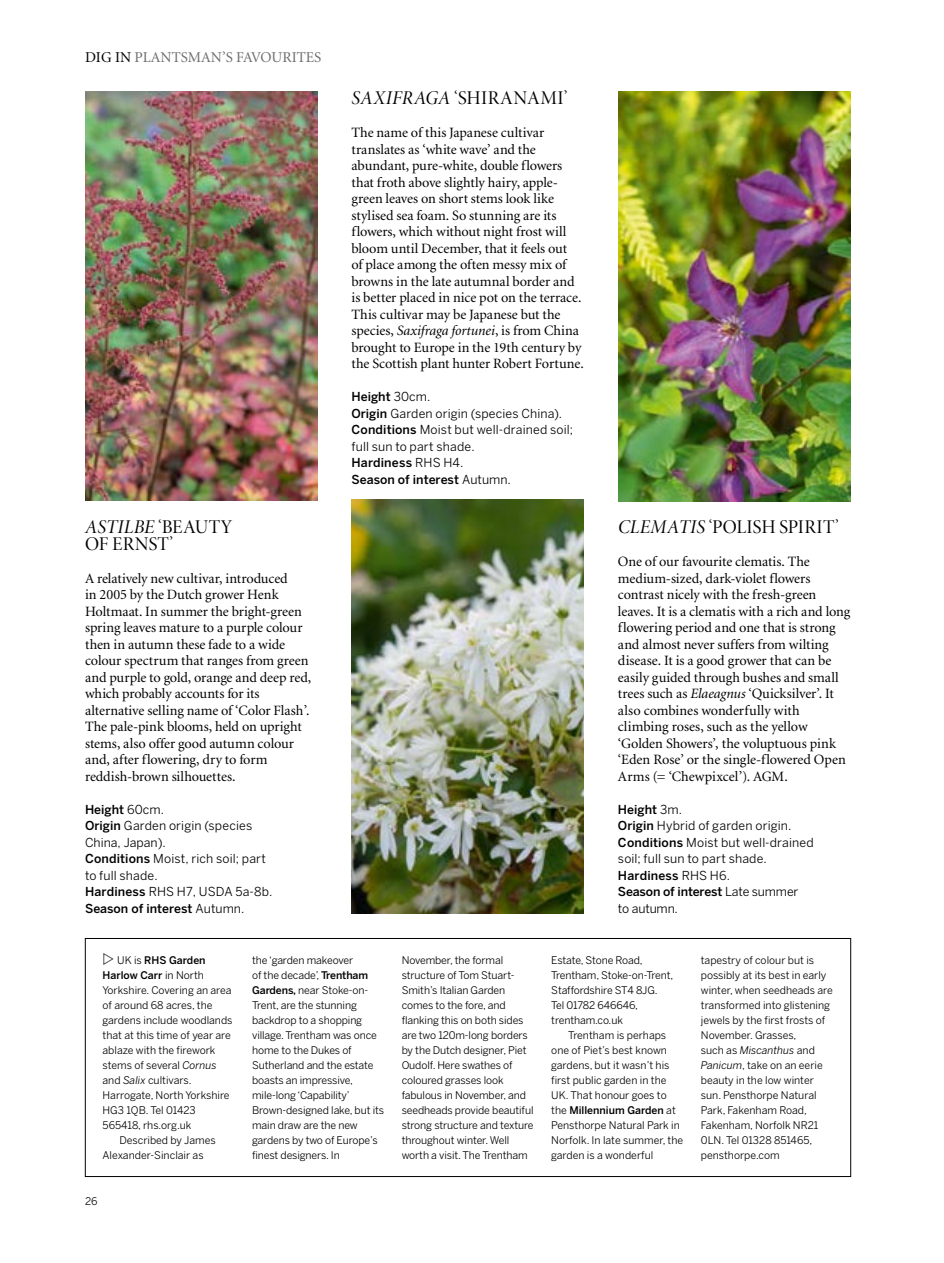
<style>
.page{position:relative;width:944px;height:1263px;background:#fff}
.page>*{position:absolute;margin:0;border:0;box-sizing:border-box;transform-origin:0 0}
.t1{font:19.5px "Minion Pro Disp";letter-spacing:.01em;color:#000}
.t2{font:19.5px "Minion Pro It Disp";letter-spacing:.005em;color:#000}
.t3{font:15px "Minion LT";color:#6e6e6e}
.t4{font:14.25px/16.5px "Minion LT";letter-spacing:-.005em;color:#000}
.t5{font:12.3px/16.5px "Benton Sans";letter-spacing:.01em;color:#000}
.t6{font:10.5px/15px "Benton Sans";letter-spacing:-.01em;color:#000}
.t7{font:500 10.5px "Benton Sans";color:#000}
.s1{color:#000}
.s2{font-family:"Minion Pro Disp"}
.s3{font-weight:500}
.s4{font-family:"Minion Pro It Disp"}
.s5{font-style:italic}
.s6{font-weight:400}
</style>
<div class="page">
<img style="left:618px;top:91px;width:232px;height:410px">
<img style="left:85px;top:91px;width:232px;height:409px">
<img style="left:351px;top:500px;width:233px;height:413px">
<div style="left:85px;top:938px;width:766px;height:239px;border:1px solid #000"></div>
<svg style="left:103px;top:953px;width:10px;height:12px"></svg>
<h2 class="t3" style="left:85px;top:50px;width:238px"><span class="s1">DIG IN</span> PLANTSMAN’S FAVOURITES</h2>
<h1 class="t2" style="left:85px;top:515px;width:149px">ASTILBE <span class="s2">‘BEAUTY</span></h1>
<h1 class="t1" style="left:85px;top:531px;width:90px">OF ERNST’</h1>
<p class="t4" style="left:85px;top:570px;width:228px">A relatively new cultivar, introduced<br>in 2005 by the Dutch grower Henk Holtmaat. In summer the bright-green spring leaves mature to a purple colour then in autumn these fade to a wide colour spectrum that ranges from green and purple to gold, orange and deep red, which probably accounts for its alternative selling name of ‘Color Flash’.<br>The pale-pink blooms, held on upright stems, also offer good autumn colour and, after flowering, dry to form reddish-brown silhouettes.</p>
<p class="t5" style="left:85px;top:801px;width:189px"><span class="s3">Height</span> 60cm.<br><span class="s3">Origin</span> Garden origin (species<br>China, Japan).<br><span class="s3">Conditions</span> Moist, rich soil; part to full shade.<br><span class="s3">Hardiness</span> RHS H7, USDA 5a-8b.<br><span class="s3">Season of interest</span> Autumn.</p>
<h1 class="t1" style="left:352px;top:86px;width:217px"><span class="s4">SAXIFRAGA</span> ‘SHIRANAMI’</h1>
<p class="t4" style="left:351px;top:125px;width:234px">The name of this Japanese cultivar translates as ‘white wave’ and the abundant, pure-white, double flowers that froth above slightly hairy, apple&shy;green leaves on short stems look like stylised sea foam. So stunning are its flowers, which without night frost will bloom until December, that it feels out<br>of place among the often messy mix of browns in the late autumnal border and is better placed in nice pot on the terrace.<br>This cultivar may be Japanese but the species, <span class="s5">Saxifraga fortunei</span>, is from China brought to Europe in the 19th century by the Scottish plant hunter Robert Fortune.</p>
<p class="t5" style="left:351px;top:388px;width:223px"><span class="s3">Height</span> 30cm.<br><span class="s3">Origin</span> Garden origin (species China).<br><span class="s3">Conditions</span> Moist but well-drained soil; full sun to part shade.<br><span class="s3">Hardiness</span> RHS H4.<br><span class="s3">Season of interest</span> Autumn.</p>
<h1 class="t1" style="left:618px;top:515px;width:222px"><span class="s4">CLEMATIS</span> ‘POLISH SPIRIT’</h1>
<p class="t4" style="left:618px;top:554px;width:234px">One of our favourite clematis. The medium-sized, dark-violet flowers contrast nicely with the fresh-green leaves. It is a clematis with a rich and long flowering period and one that is strong and almost never suffers from wilting disease. It is a good grower that can be easily guided through bushes and small trees such as <span class="s5">Elaeagnus</span> ‘Quicksilver’. It also combines wonderfully with climbing roses, such as the yellow ‘Golden Showers’, the voluptuous pink ‘Eden Rose’ or the single-flowered Open Arms (= ‘Chewpixcel’). AGM.</p>
<p class="t5" style="left:618px;top:801px;width:197px"><span class="s3">Height</span> 3m.<br><span class="s3">Origin</span> Hybrid of garden origin.<br><span class="s3">Conditions</span> Moist but well-drained soil; full sun to part shade.<br><span class="s3">Hardiness</span> RHS H6.<br><span class="s3">Season of interest</span> Late summer<br>to autumn.</p>
<p class="t7" style="left:117px;top:954px;width:90px"><span class="s6">UK is</span> RHS Garden</p>
<p class="t7" style="left:103px;top:969px;width:103px">Harlow Carr <span class="s6">in North</span></p>
<p class="t6" style="left:103px;top:982px;width:130px">Yorkshire. Covering an area</p>
<p class="t6" style="left:103px;top:997px;width:111px">of around 68 acres, the</p>
<p class="t6" style="left:103px;top:1012px;width:132px">gardens include woodlands</p>
<p class="t6" style="left:103px;top:1027px;width:130px">that at this time of year are</p>
<p class="t6" style="left:103px;top:1042px;width:114px">ablaze with the firework</p>
<p class="t6" style="left:103px;top:1057px;width:116px">stems of several <span class="s5">Cornus</span></p>
<p class="t6" style="left:103px;top:1072px;width:90px">and <span class="s5">Salix</span> cultivars.</p>
<p class="t6" style="left:103px;top:1087px;width:129px">Harrogate, North Yorkshire</p>
<p class="t6" style="left:103px;top:1103px;width:95px">HG3 1QB. Tel 01423</p>
<p class="t6" style="left:103px;top:1118px;width:90px">565418, rhs.org.uk</p>
<p class="t6" style="left:120px;top:1133px;width:98px">Described by James</p>
<p class="t6" style="left:103px;top:1148px;width:103px">Alexander-Sinclair as</p>
<p class="t6" style="left:85px;top:1193px;width:14px">26</p>
<p class="t6" style="left:252px;top:953px;width:133px">the ‘garden makeover<br>of the decade’, <span class="s3">Trentham<br>Gardens,</span> near Stoke-on-<br>Trent, are the stunning backdrop to a shopping village. Trentham was once home to the Dukes of<br>Sutherland and the estate boasts an impressive, mile-long ‘Capability’<br>Brown-designed lake, but its main draw are the new gardens by two of Europe’s finest designers. In</p>
<p class="t6" style="left:402px;top:953px;width:133px">November, the formal structure of Tom Stuart-<br>Smith’s Italian Garden comes to the fore, and flanking this on both sides are two 120m-long borders by the Dutch designer, Piet<br>Oudolf. Here swathes of coloured grasses look fabulous in November, and seedheads provide beautiful strong structure and texture throughout winter. Well worth a visit. The Trentham</p>
<p class="t6" style="left:551px;top:953px;width:124px">Estate, Stone Road,<br>Trentham, Stoke-on-Trent,<br>Staffordshire ST4 8JG.<br>Tel 01782 646646, trentham.co.uk</p>
<p class="t6" style="left:551px;top:1028px;width:133px;text-indent:17px">Trentham is perhaps one of Piet’s best known gardens, but it wasn’t his first public garden in the<br>UK. That honour goes to the <span class="s3">Millennium Garden</span> at<br>Pensthorpe Natural Park in<br>Norfolk. In late summer, the garden is a wonderful</p>
<p class="t6" style="left:701px;top:953px;width:133px">tapestry of colour but is possibly at its best in early winter, when seedheads are transformed into glistening jewels by the first frosts of<br>November. Grasses,<br>such as <span class="s5">Miscanthus</span> and<br><span class="s5">Panicum</span>, take on an eerie beauty in the low winter sun. Pensthorpe Natural<br>Park, Fakenham Road,<br>Fakenham, Norfolk NR21<br>0LN. Tel 01328 851465, pensthorpe.com</p>
</div>
